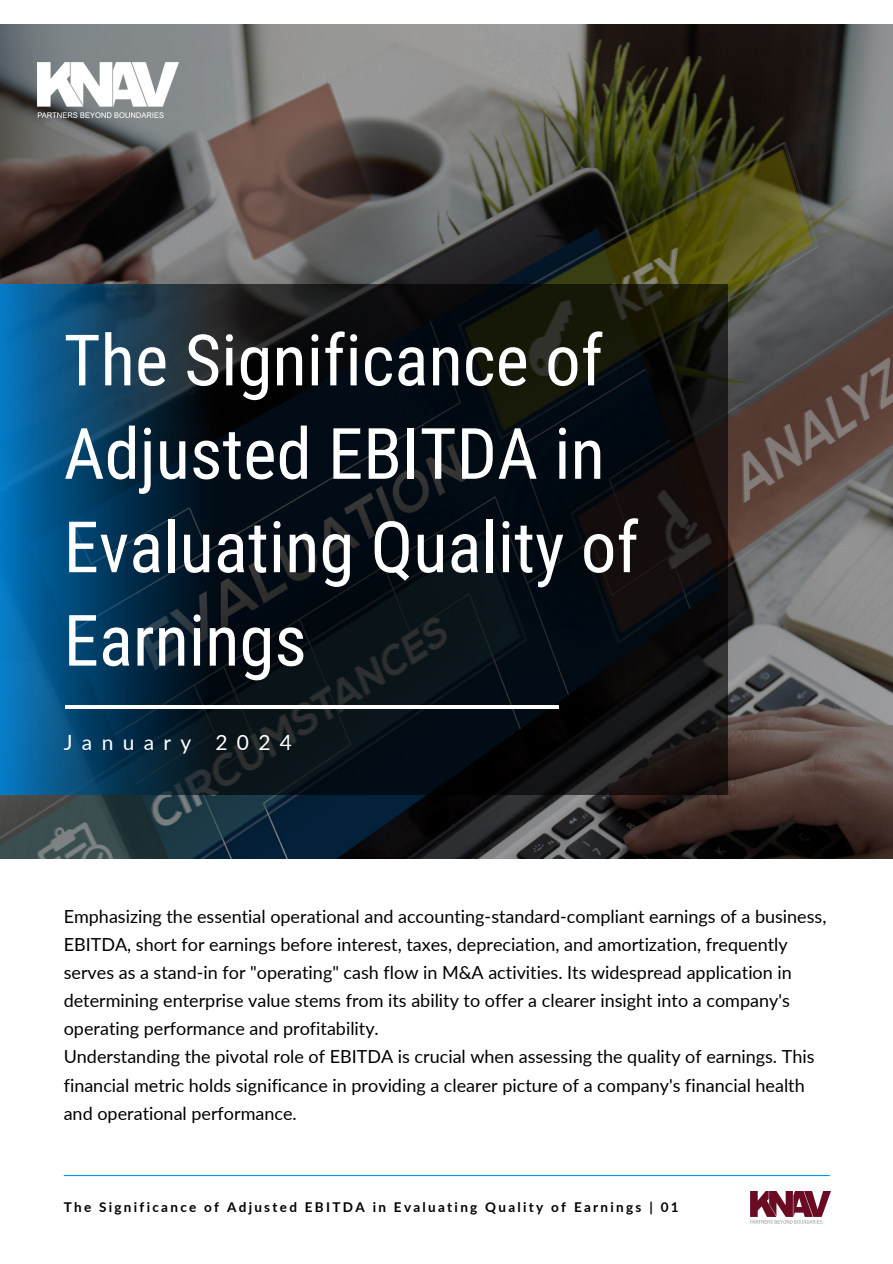
<style>
.page{position:relative;width:893px;height:1264px;background:#fff}
.page>*{position:absolute;margin:0;border:0;box-sizing:border-box;transform-origin:0 0}
.t1{font:70.95px/93.3px "Roboto Condensed";color:#fff}
.t2{font:21px "Lato";letter-spacing:.445em;color:#fff}
.t3{font:18px/28.2px "Lato";color:#000}
.t4{font:700 13.5px "Lato";letter-spacing:.17em;color:#000001}
</style>
<div class="page">
<hr style="left:64px;top:1174px;width:765px;height:2px;background:#0197f6">
<img style="left:0;top:24px;width:892px;height:834px">
<img style="left:0;top:284px;width:727px;height:510px">
<img style="left:37px;top:62px;width:142px;height:55px">
<img style="left:65px;top:705px;width:494px;height:3px">
<img style="left:750px;top:1191px;width:80px;height:32px">
<h1 class="t1" style="left:64px;top:314px;width:576px">The Significance of<br>Adjusted EBITDA in<br>Evaluating Quality of<br>Earnings</h1>
<h2 class="t2" style="left:64px;top:729px;width:230px">January 2024</h2>
<p class="t3" style="left:64px;top:901px;width:764px">Emphasizing the essential operational and accounting-standard-compliant earnings of a business, EBITDA, short for earnings before interest, taxes, depreciation, and amortization, frequently serves as a stand-in for "operating" cash flow in M&amp;A activities. Its widespread application in determining enterprise value stems from its ability to offer a clearer insight into a company's operating performance and profitability.<br>Understanding the pivotal role of EBITDA is crucial when assessing the quality of earnings. This financial metric holds significance in providing a clearer picture of a company's financial health and operational performance.</p>
<h3 class="t4" style="left:64px;top:1198px;width:616px">The Significance of Adjusted EBITDA in Evaluating Quality of Earnings | 01</h3>
</div>
